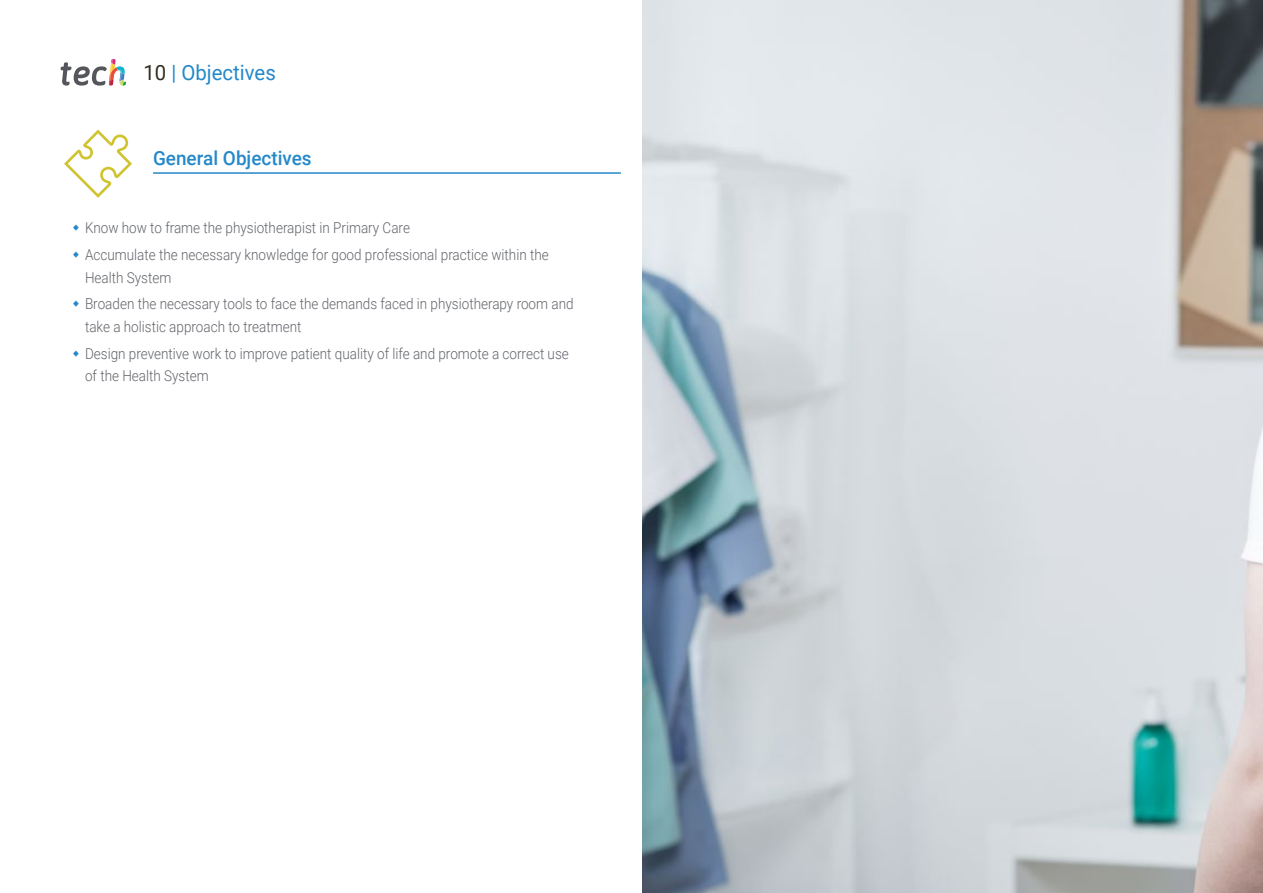
<style>
.page{position:relative;width:1263px;height:893px;background:#fff}
.page>*{position:absolute;margin:0;border:0;box-sizing:border-box;transform-origin:0 0}
.t1{font:21px "Roboto";color:#2488c9}
.t2{font:500 19.5px "Roboto";color:#2488c9}
.t3{font:300 15px/26.7px "Roboto";color:#61646a;scale:.9 1}
.s1{color:#312e20}
</style>
<div class="page">
<hr style="left:153px;top:173px;width:468px;height:1px;background:#2488c9">
<svg style="left:64px;top:130px;width:68px;height:68px"></svg>
<img style="left:642px;top:0;width:621px;height:893px">
<svg style="left:61px;top:59px;width:65px;height:27px"></svg>
<h1 class="t1" style="left:144px;top:57px;width:134px"><span class="s1">10</span> | Objectives</h1>
<h2 class="t2" style="left:153px;top:144px;width:160px">General Objectives</h2>
<p class="t3" style="left:85px;top:214px;width:517px">Know how to frame the physiotherapist in Primary Care<br>Accumulate the necessary knowledge for good professional practice within the</p>
<p class="t3" style="left:85px;top:263px;width:544px">Health System<br>Broaden the necessary tools to face the demands faced in physiotherapy room and</p>
<p class="t3" style="left:85px;top:313px;width:539px">take a holistic approach to treatment<br>Design preventive work to improve patient quality of life and promote a correct use</p>
<p class="t3" style="left:85px;top:362px;width:139px">of the Health System</p>
</div>
